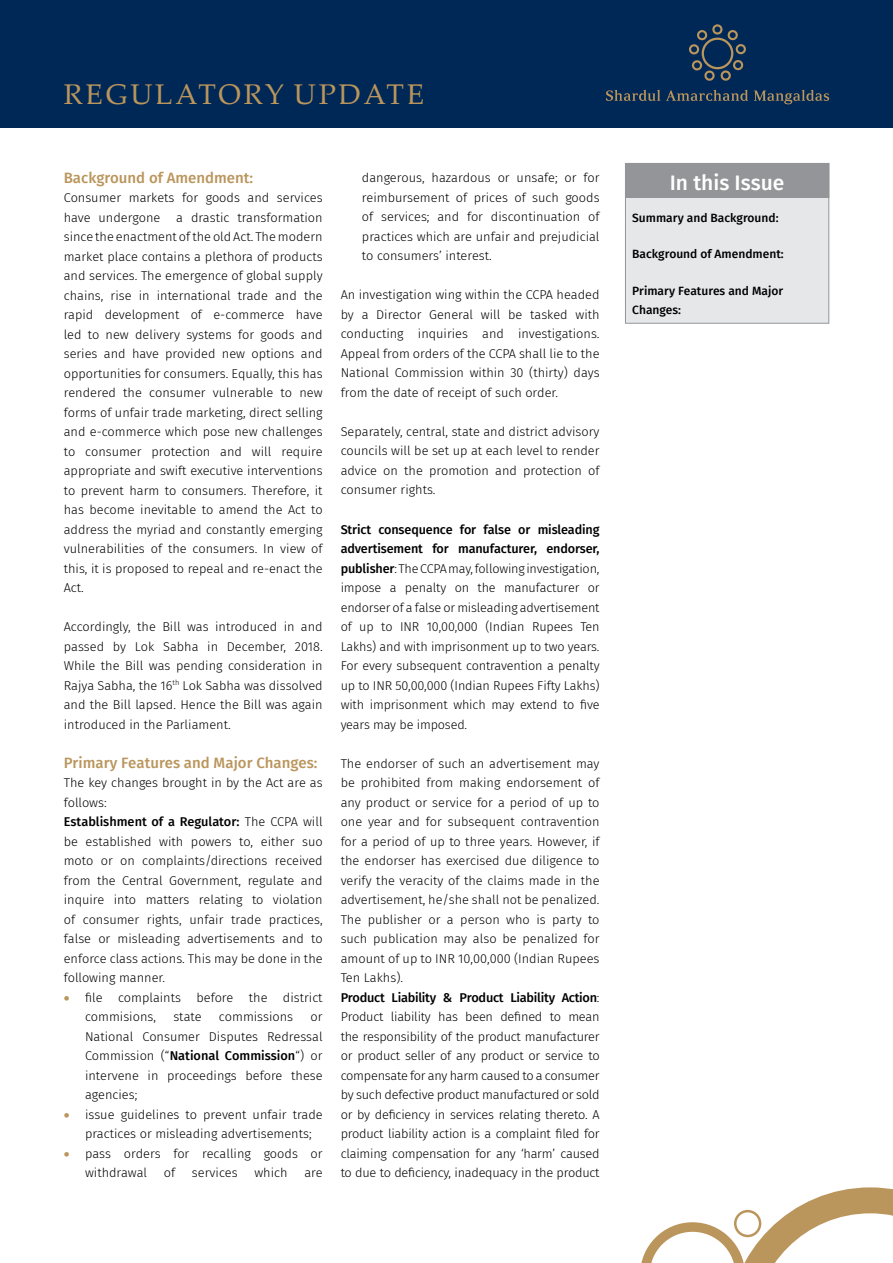
<style>
.page{position:relative;width:893px;height:1263px;background:#fff}
.page>*{position:absolute;margin:0;border:0;box-sizing:border-box;transform-origin:0 0}
.t1{font:28.5px "Palatino Linotype";letter-spacing:.095em;color:#ba955c}
.t2{font:500 21px "Fira Sans";color:#fff}
.t3{font:500 15px "Fira Sans";color:#ba955c}
.t4{font:300 12.75px/19.5px "Fira Sans";color:#000;text-align:justify}
.t5{font:500 12px/19.5px "Fira Sans";color:#000}
.s1{font-weight:500}
.s2{color:#ba955c}
</style>
<div class="page">
<svg style="left:641px;top:1187px;width:252px;height:76px"></svg>
<div style="left:0;top:0;width:893px;height:128px;background:#002856"></div>
<svg style="left:606px;top:90px;width:54px;height:11px"></svg>
<svg style="left:666px;top:90px;width:82px;height:11px"></svg>
<svg style="left:754px;top:90px;width:75px;height:14px"></svg>
<svg style="left:689px;top:24px;width:57px;height:57px"></svg>
<div style="left:625px;top:163px;width:204px;height:160px;background:#e6e7e8"></div>
<div style="left:625px;top:163px;width:204px;height:161px;border:1px solid #939598"></div>
<div style="left:625px;top:163px;width:204px;height:34px;background:#939598"></div>
<div style="left:625px;top:163px;width:204px;height:35px;border:1px solid #939598"></div>
<h1 class="t1" style="left:64px;top:74px;width:362px">REGULATORY UPDATE</h1>
<p class="t3" style="left:64px;top:165px;width:191px">Background of Amendment:</p>
<p class="t4" style="left:64px;top:188px;width:260px">Consumer markets for goods and services have undergone a drastic transformation since the enactment of the old Act. The modern market place contains a plethora of products and services. The emergence of global supply chains, rise in international trade and the rapid development of e-commerce have led to new delivery systems for goods and series and have provided new options and opportunities for consumers. Equally, this has rendered the consumer vulnerable to new forms of unfair trade marketing, direct selling and e-commerce which pose new challenges to consumer protection and will require appropriate and swift executive interventions to prevent harm to consumers. Therefore, it has become inevitable to amend the Act to address the myriad and constantly emerging vulnerabilities of the consumers. In view of this, it is proposed to repeal and re-enact the Act.</p>
<p class="t4" style="left:64px;top:617px;width:260px">Accordingly, the Bill was introduced in and passed by Lok Sabha in December, 2018.<br>While the Bill was pending consideration in Rajya Sabha, the 16<sup>th</sup> Lok Sabha was dissolved and the Bill lapsed. Hence the Bill was again introduced in the Parliament.</p>
<p class="t3" style="left:64px;top:750px;width:255px">Primary Features and Major Changes:</p>
<p class="t4" style="left:64px;top:773px;width:260px;text-align:left">The key changes brought in by the Act are as follows:<br><span class="s1">Establishment of a Regulator:</span> The CCPA will be established with powers to, either suo moto or on complaints/directions received from the Central Government, regulate and inquire into matters relating to violation of consumer rights, unfair trade practices, false or misleading advertisements and to enforce class actions. This may be done in the following manner.</p>
<p class="t4" style="left:85px;top:987px;width:239px;text-indent:-21px"><span class="s2">•</span> file complaints before the district commisions,</p>
<p class="t4" style="left:173px;top:1007px;width:30px">state</p>
<p class="t4" style="left:219px;top:1007px;width:76px">commissions</p>
<p class="t4" style="left:85px;top:1007px;width:239px;text-indent:226px">or National Consumer Disputes Redressal Commission (“<span class="s1">National Commission</span>“) or intervene in proceedings before these agencies;</p>
<p class="t4" style="left:85px;top:1104px;width:239px;text-indent:-21px"><span class="s2">•</span> issue guidelines to prevent unfair trade practices or misleading advertisements;</p>
<p class="t4" style="left:85px;top:1143px;width:239px;text-indent:-21px"><span class="s2">•</span> pass orders for recalling goods or withdrawal</p>
<p class="t4" style="left:164px;top:1163px;width:13px">of</p>
<p class="t4" style="left:192px;top:1163px;width:47px">services</p>
<p class="t4" style="left:254px;top:1163px;width:35px">which</p>
<p class="t4" style="left:304px;top:1163px;width:20px">are</p>
<p class="t4" style="left:362px;top:168px;width:239px">dangerous, hazardous or unsafe; or for reimbursement of prices of such goods of services; and for discontinuation of practices which are unfair and prejudicial to consumers’ interest.</p>
<p class="t4" style="left:341px;top:285px;width:260px">An investigation wing within the CCPA headed by a Director General will be tasked with conducting inquiries and investigations.<br>Appeal from orders of the CCPA shall lie to the National Commission within 30 (thirty) days from the date of receipt of such order.</p>
<p class="t4" style="left:341px;top:422px;width:260px">Separately, central, state and district advisory councils will be set up at each level to render advice on the promotion and protection of consumer rights.</p>
<p class="t4" style="left:341px;top:519px;width:260px"><span class="s1">Strict consequence for false or misleading advertisement for manufacturer, endorser, publisher</span>: The CCPA may, following investigation, impose a penalty on the manufacturer or endorser of a false or misleading advertisement of up to INR 10,00,000 (Indian Rupees Ten Lakhs) and with imprisonment up to two years.<br>For every subsequent contravention a penalty up to INR 50,00,000 (Indian Rupees Fifty Lakhs) with imprisonment which may extend to five years may be imposed.</p>
<p class="t4" style="left:341px;top:753px;width:260px;text-align:left">The endorser of such an advertisement may be prohibited from making endorsement of any product or service for a period of up to one year and for subsequent contravention for a period of up to three years. However, if the endorser has exercised due diligence to verify the veracity of the claims made in the advertisement, he/she shall not be penalized.<br>The publisher or a person who is party to such publication may also be penalized for amount of up to INR 10,00,000 (Indian Rupees Ten Lakhs).<br><span class="s1">Product Liability &amp; Product Liability Action</span>:<br>Product liability has been defined to mean the responsibility of the product manufacturer or product seller of any product or service to compensate for any harm caused to a consumer by such defective product manufactured or sold or by deficiency in services relating thereto. A product liability action is a complaint filed for claiming compensation for any ‘harm’ caused to due to deficiency, inadequacy in the product</p>
<h2 class="t2" style="left:670px;top:166px;width:116px">In this Issue</h2>
<p class="t5" style="left:632px;top:207px;width:148px">Summary and Background:</p>
<p class="t5" style="left:632px;top:244px;width:153px">Background of Amendment:</p>
<p class="t5" style="left:632px;top:280px;width:153px">Primary Features and Major<br>Changes:</p>
</div>
